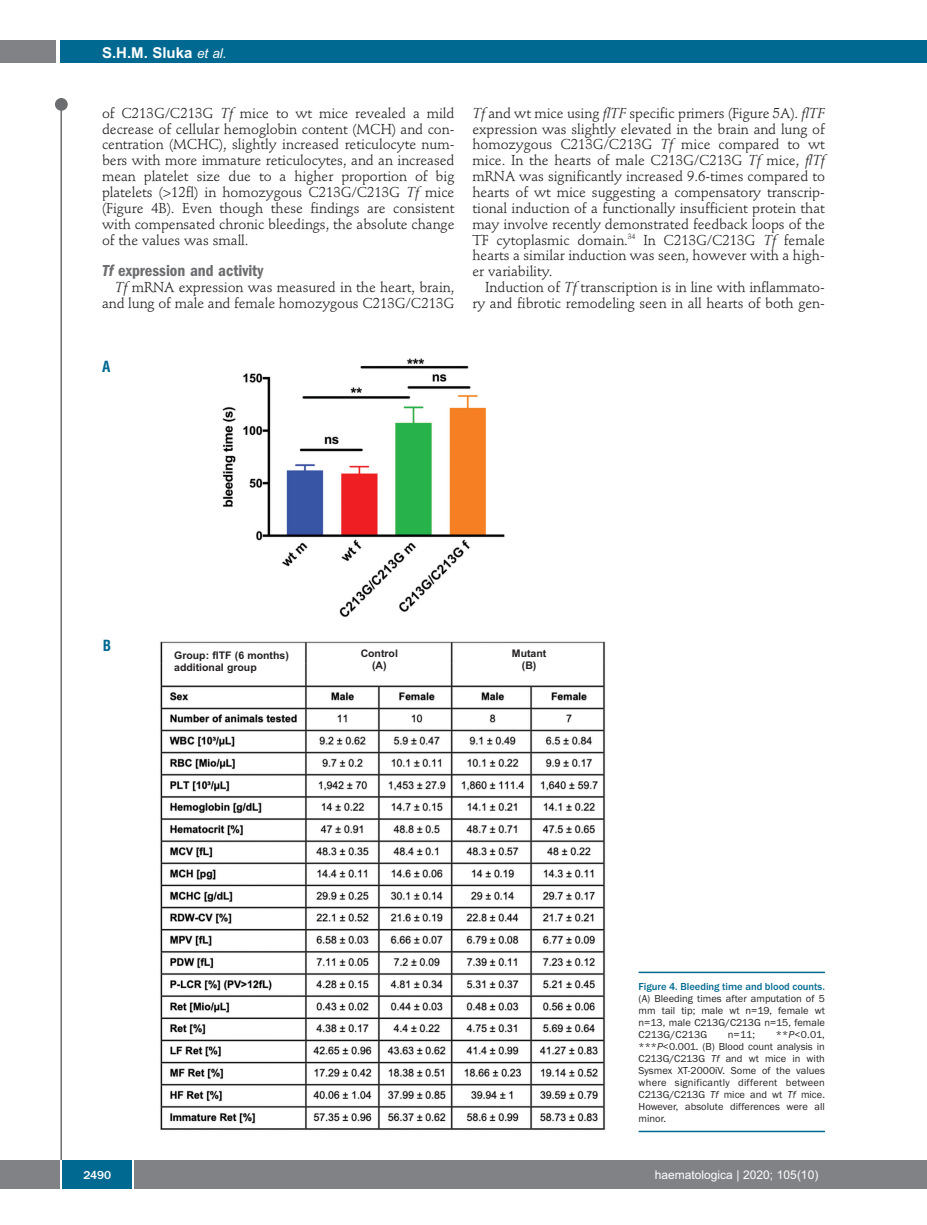
<style>
.page{position:relative;width:927px;height:1225px;background:#fff}
.page>*{position:absolute;margin:0;border:0;box-sizing:border-box;transform-origin:0 0}
.t1{font:600 condensed 16.5px "Franklin Gothic";color:#6c6d70}
.t2{font:700 15px "Arial";color:#fff}
.t3{font:700 condensed 15px "Helvetica";color:#006991}
.t4{font:14.25px/15.9px "Stempel Schneidler";letter-spacing:-.005em;color:#231f20;text-align:justify}
.t5{font:12px "Arial";color:#fff}
.t6{font:500 12px "Franklin Gothic";color:#fff}
.t7{font:10.5px/12px "Franklin Gothic";color:#231f20;text-align:justify}
.t8{font:700 10.5px/12.6px "Arial";color:#231f20;text-align:center}
.t9{font:500 10.5px "Franklin Gothic";color:#006991}
.s1{font-weight:400;font-style:italic;font-size:13.5px}
.s2{font-style:italic}
</style>
<div class="page">
<div style="left:911px;top:40px;width:16px;height:22px;background:#006991"></div>
<div style="left:910px;top:1160px;width:17px;height:28px;background:#808285"></div>
<div style="left:55px;top:98px;width:13px;height:13px;background:#6c6d70;border-radius:50%"></div>
<hr style="left:60px;top:101px;width:2px;height:1061px;background:#6c6d70">
<div style="left:60px;top:40px;width:852px;height:22px;background:#006991"></div>
<div style="left:0;top:40px;width:56px;height:22px;background:#808285"></div>
<div style="left:0;top:1160px;width:911px;height:28px;background:#808285"></div>
<div style="left:62px;top:1160px;width:71px;height:28px;background:#006991"></div>
<hr style="left:60px;top:1160px;width:2px;height:28px;background:#fff">
<svg style="left:133px;top:1160px;width:1px;height:28px"></svg>
<img style="left:160px;top:358px;width:446px;height:772px">
<hr style="left:639px;top:971px;width:186px;height:2px;background:#006991">
<hr style="left:639px;top:1130px;width:186px;height:2px;background:#006991">
<p class="t2" style="left:102px;top:44px;width:126px">S.H.M. Sluka <span class="s1">et al.</span></p>
<p class="t4" style="left:102px;top:106px;width:354px">of C213G/C213G <span class="s2">Tf</span> mice to wt mice revealed a mild decrease of cellular hemoglobin content (MCH) and con&shy;centration (MCHC), slightly increased reticulocyte num&shy;bers with more immature reticulocytes, and an increased mean platelet size due to a higher proportion of big platelets (&gt;12fl) in homozygous C213G/C213G <span class="s2">Tf</span> mice (Figure 4B). Even though these findings are consistent with compensated chronic bleedings, the absolute change of the values was small.</p>
<p class="t1" style="left:102px;top:265px;width:163px"><span class="s2">Tf</span> expression and activity</p>
<p class="t4" style="left:102px;top:280px;width:354px;text-align:right"><span class="s2">Tf</span> mRNA expression was measured in the heart, brain, and lung of male and female homozygous C213G/C213G</p>
<p class="t4" style="left:472px;top:106px;width:354px"><span class="s2">Tf</span> and wt mice using <span class="s2">flTF</span> specific primers (Figure 5A). <span class="s2">flTF </span>expression was slightly elevated in the brain and lung of homozygous C213G/C213G <span class="s2">Tf</span> mice compared to wt mice. In the hearts of male C213G/C213G <span class="s2">Tf</span> mice, <span class="s2">flTf </span>mRNA was significantly increased 9.6-times compared to hearts of wt mice suggesting a compensatory transcrip&shy;tional induction of a functionally insufficient protein that may involve recently demonstrated feedback loops of the TF cytoplasmic domain.<sup>34</sup> In C213G/C213G <span class="s2">Tf</span> female hearts a similar induction was seen, however with a high&shy;er variability.</p>
<p class="t4" style="left:472px;top:281px;width:354px;text-align:right">Induction of <span class="s2">Tf</span> transcription is in line with inflammato&shy;ry and fibrotic remodeling seen in all hearts of both gen-</p>
<p class="t3" style="left:102px;top:358px;width:10px">A</p>
<p class="t3" style="left:103px;top:637px;width:10px">B</p>
<p class="t8" style="left:174px;top:648px;width:116px;text-align:left">Group: flTF (6 months) additional group</p>
<p class="t8" style="left:361px;top:647px;width:39px">Control (A)</p>
<p class="t8" style="left:512px;top:647px;width:36px">Mutant (B)</p>
<p class="t9" style="left:639px;top:980px;width:188px">Figure 4. Bleeding time and blood counts.</p>
<p class="t7" style="left:639px;top:992px;width:188px">(A) Bleeding times after amputation of 5 mm tail tip; male wt n=19, female wt n=13, male C213G/C213G n=15, female C213G/C213G</p>
<p class="t7" style="left:639px;top:1028px;width:188px;text-indent:137px">**<span class="s2">P</span>&lt;0.01, ***<span class="s2">P</span>&lt;0.001. (B) Blood count analysis in C213G/C213G <span class="s2">Tf</span> and wt mice in with Sysmex XT-2000iV. Some of the values where significantly different between C213G/C213G <span class="s2">Tf</span> mice and wt <span class="s2">Tf</span> mice.<br>However, absolute differences were all minor.</p>
<p class="t7" style="left:728px;top:1028px;width:29px">n=11;</p>
<p class="t6" style="left:83px;top:1167px;width:29px">2490</p>
<p class="t5" style="left:655px;top:1167px;width:165px">haematologica | 2020; 105(10)</p>
</div>
